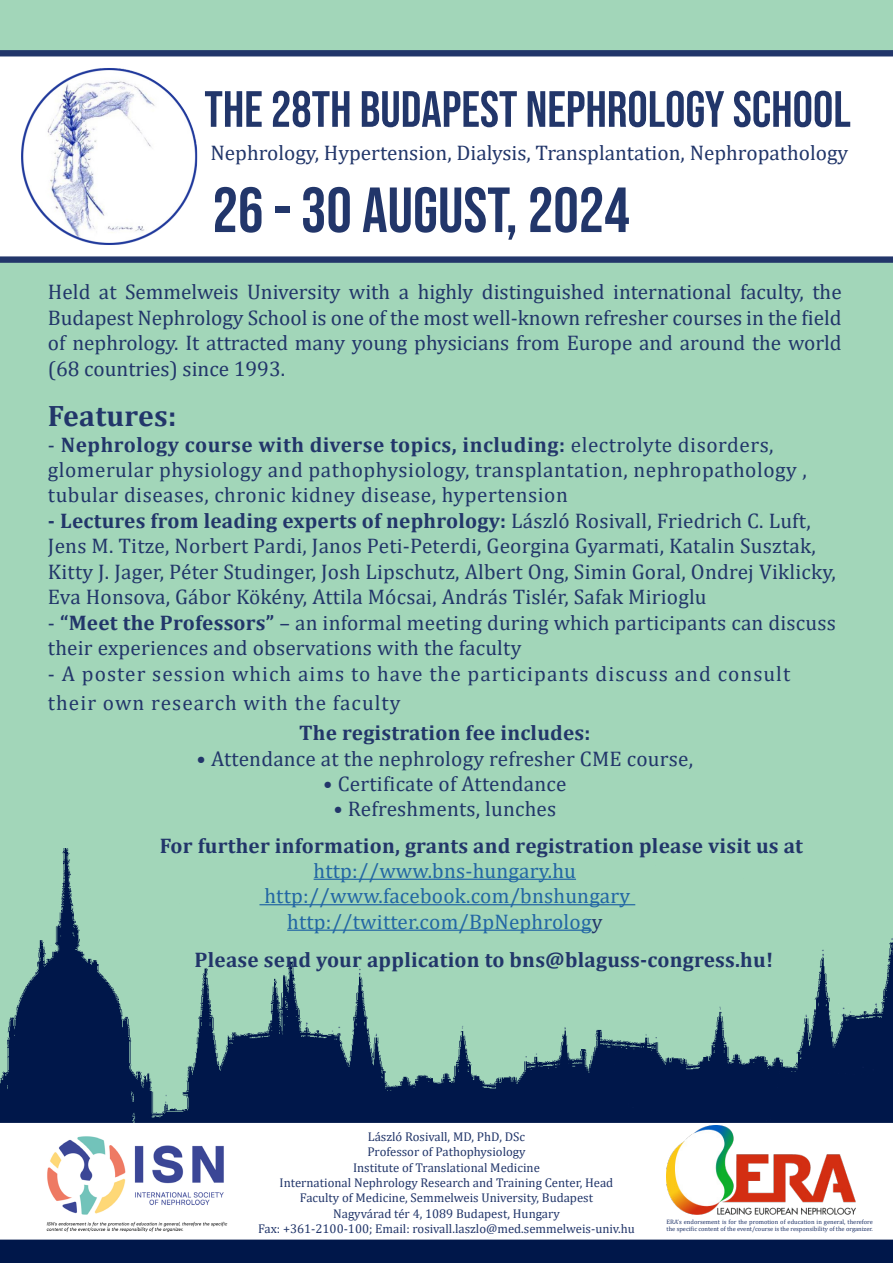
<style>
.page{position:relative;width:893px;height:1263px;background:#fff}
.page>*{position:absolute;margin:0;border:0;box-sizing:border-box;transform-origin:0 0}
.t1{font:63.6px "Bebas Neue";color:#22366a}
.t2{font:50.85px "Bebas Neue";color:#22366a}
.t3{font:700 29.7px "Cambria";letter-spacing:.01em;color:#22366a}
.t4{font:21.15px/25.5px "Cambria";letter-spacing:.01em;color:#22366a}
.t5{font:700 21.15px "Cambria";letter-spacing:.01em;color:#22366a}
.t6{font:21.15px/29.7px "Cambria";letter-spacing:.05em;color:#22366a}
.t7{font:21.15px "Cambria";letter-spacing:.01em;color:#2266a4}
.t8{font:12.75px "Cambria";color:#22366a}
.t9{font:6.3px/7.6px "Cambria";color:#22366a}
.s1{font-weight:700}
.s2{color:#22366a}
</style>
<div class="page">
<div style="left:0;top:0;width:893px;height:848px;background:#a2d6b9"></div>
<div style="left:435px;top:829px;width:458px;height:32px;background:#a2d6b9"></div>
<img style="left:747px;top:861px;width:146px;height:402px">
<img style="left:0;top:848px;width:747px;height:415px">
<svg style="left:0;top:50px;width:893px;height:213px"></svg>
<img style="left:18px;top:68px;width:181px;height:177px">
<hr style="left:314px;top:879px;width:262px;height:1px;background:#2266a4">
<hr style="left:259px;top:904px;width:376px;height:1px;background:#2266a4">
<hr style="left:287px;top:929px;width:305px;height:2px;background:#2266a4">
<svg style="left:0;top:1123px;width:893px;height:116px"></svg>
<img style="left:40px;top:1128px;width:191px;height:106px">
<img style="left:667px;top:1126px;width:189px;height:88px">
<p class="t2" style="left:204px;top:80px;width:648px">THE 28TH BUDAPEST NEPHROLOGY SCHOOL</p>
<p class="t4" style="left:210px;top:140px;width:639px">Nephrology, Hypertension, Dialysis, Transplantation, Nephropathology</p>
<p class="t1" style="left:212px;top:174px;width:419px">26 - 30 AUGUST, 2024</p>
<p class="t4" style="left:48px;top:279px;width:795px;text-align:justify">Held at Semmelweis University with a highly distinguished international faculty, the Budapest Nephrology School is one of the most well-known refresher courses in the field of nephrology. It attracted many young physicians from Europe and around the world (68 countries) since 1993.</p>
<p class="t3" style="left:48px;top:395px;width:130px">Features:</p>
<p class="t4" style="left:48px;top:431px;width:760px">- <span class="s1">Nephrology course with diverse topics, including:</span> electrolyte disorders, glomerular physiology and pathophysiology, transplantation, nephropathology , tubular diseases, chronic kidney disease, hypertension</p>
<p class="t4" style="left:48px;top:508px;width:789px"><span class="s1">- Lectures from leading experts of nephrology:</span> László Rosivall, Friedrich C. Luft, Jens M. Titze, Norbert Pardi, Janos Peti-Peterdi, Georgina Gyarmati, Katalin Susztak, Kitty J. Jager, Péter Studinger, Josh Lipschutz, Albert Ong, Simin Goral, Ondrej Viklicky, Eva Honsova, Gábor Kökény, Attila Mócsai, András Tislér, Safak Mirioglu</p>
<p class="t4" style="left:48px;top:610px;width:789px">- <span class="s1">“Meet the Professors”</span> – an informal meeting during which participants can discuss their experiences and observations with the faculty</p>
<p class="t6" style="left:48px;top:658px;width:744px">- A poster session which aims to have the participants discuss and consult their own research with the faculty</p>
<p class="t5" style="left:299px;top:718px;width:293px">The registration fee includes:</p>
<p class="t4" style="left:197px;top:745px;width:498px">• Attendance at the nephrology refresher CME course,</p>
<p class="t4" style="left:323px;top:771px;width:245px">• Certificate of Attendance</p>
<p class="t4" style="left:333px;top:796px;width:224px">• Refreshments, lunches</p>
<p class="t5" style="left:160px;top:830px;width:645px">For further information, grants and registration please visit us at</p>
<p class="t7" style="left:314px;top:858px;width:264px">http://www.bns-hungary.hu</p>
<p class="t7" style="left:264px;top:884px;width:367px">http://www.facebook.com/bnshungary</p>
<p class="t7" style="left:287px;top:909px;width:317px">http://twitter.com/BpNephrolog<span class="s2">y</span></p>
<p class="t5" style="left:195px;top:945px;width:580px">Please send your application to bns@blaguss-congress.hu!</p>
<p class="t8" style="left:368px;top:1129px;width:159px">László Rosivall, MD, PhD, DSc</p>
<p class="t8" style="left:367px;top:1144px;width:160px">Professor of Pathophysiology</p>
<p class="t8" style="left:353px;top:1160px;width:188px">Institute of Translational Medicine</p>
<p class="t8" style="left:280px;top:1175px;width:335px">International Nephrology Research and Training Center, Head</p>
<p class="t8" style="left:300px;top:1190px;width:295px">Faculty of Medicine, Semmelweis University, Budapest</p>
<p class="t8" style="left:333px;top:1206px;width:228px">Nagyvárad tér 4, 1089 Budapest, Hungary</p>
<p class="t8" style="left:258px;top:1221px;width:378px">Fax: +361-2100-100; Email: rosivall.laszlo@med.semmelweis-univ.hu</p>
<p class="t9" style="left:667px;top:1218px;width:208px">ERA‘s endorsement is for the promotion of education in general, therefore the specific content of the event/course is the responsibility of the organizer.</p>
</div>
